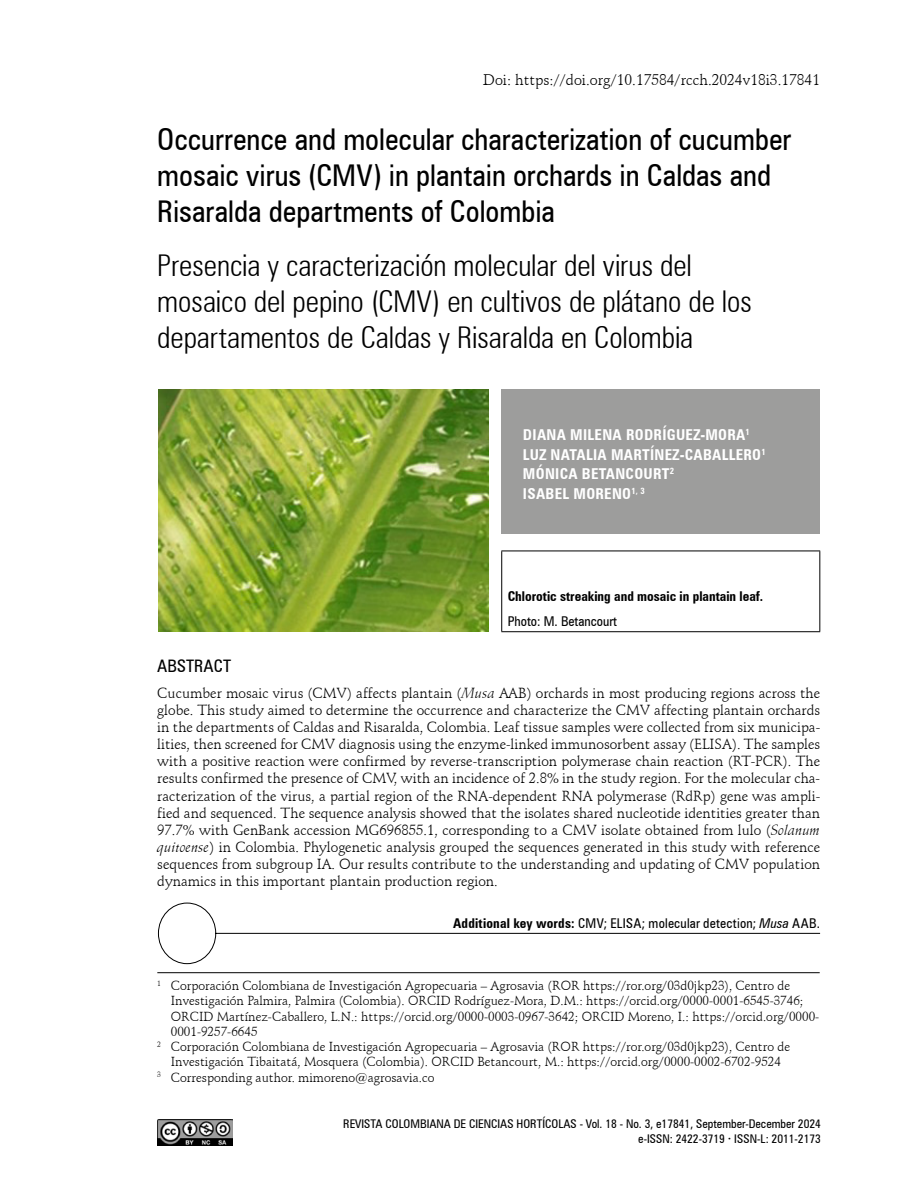
<style>
.page{position:relative;width:918px;height:1188px;background:#fff}
.page>*{position:absolute;margin:0;border:0;box-sizing:border-box;transform-origin:0 0}
.t1{font:300 condensed 30px/36px "Zurich BT";letter-spacing:-.005em;color:#000}
.t2{font:condensed 30px/36px "Zurich BT";color:#000}
.t3{font:condensed 17.25px "Zurich BT";color:#000}
.t4{font:700 condensed 15px/19.5px "Zurich BT";letter-spacing:.02em;color:#fff}
.t5{font:15px "Schneidler BT";color:#000}
.t6{font:14.25px/17.1px "Schneidler BT";color:#000;text-align:justify}
.t7{font:condensed 13.5px "Zurich BT";letter-spacing:.015em;color:#000}
.t8{font:700 condensed 13.5px "Zurich BT";color:#000}
.t9{font:12.75px "Schneidler BT";color:#000}
.t10{font:condensed 12px/14.4px "Zurich BT";color:#000;text-align:right}
.s1{font-style:italic}
.s2{font-weight:700}
.s3{font-family:"Schneidler BT";font-weight:700;font-stretch:normal}
</style>
<div class="page">
<img style="left:157px;top:1119px;width:76px;height:26px">
<div style="left:502px;top:389px;width:318px;height:145px;background:#9d9d9c"></div>
<hr style="left:501px;top:551px;width:319px;height:1px;background:#000">
<hr style="left:501px;top:551px;width:1px;height:80px;background:#000">
<hr style="left:819px;top:551px;width:1px;height:80px;background:#000">
<hr style="left:501px;top:631px;width:319px;height:1px;background:#000">
<hr style="left:157px;top:972px;width:663px;height:1px;background:#000">
<svg style="left:158px;top:902px;width:663px;height:62px"></svg>
<img style="left:159px;top:390px;width:330px;height:241px">
<p class="t5" style="left:483px;top:70px;width:338px">Doi: https://doi.org/10.17584/rcch.2024v18i3.17841</p>
<h1 class="t2" style="left:157px;top:121px;width:635px">Occurrence and molecular characterization of cucumber mosaic virus (CMV) in plantain orchards in Caldas and<br>Risaralda departments of Colombia</h1>
<h1 class="t1" style="left:157px;top:247px;width:596px">Presencia y caracterización molecular del virus del mosaico del pepino (CMV) en cultivos de plátano de los departamentos de Caldas y Risaralda en Colombia</h1>
<p class="t4" style="left:523px;top:425px;width:244px">DIANA MILENA RODRÍGUEZ-MORA<sup>1<br></sup>LUZ NATALIA MARTÍNEZ-CABALLERO<sup>1<br></sup>MÓNICA BETANCOURT<sup>2<br></sup>ISABEL MORENO<sup>1,</sup> <sup>3</sup></p>
<p class="t8" style="left:508px;top:588px;width:257px">Chlorotic streaking and mosaic in plantain leaf.</p>
<p class="t7" style="left:508px;top:613px;width:111px">Photo: M. Betancourt</p>
<p class="t3" style="left:157px;top:656px;width:75px">ABSTRACT</p>
<p class="t6" style="left:157px;top:684px;width:664px">Cucumber mosaic virus (CMV) affects plantain (<span class="s1">Musa</span> AAB) orchards in most producing regions across the globe. This study aimed to determine the occurrence and characterize the CMV affecting plantain orchards in the departments of Caldas and Risaralda, Colombia. Leaf tissue samples were collected from six municipa&shy;lities, then screened for CMV diagnosis using the enzyme-linked immunosorbent assay (ELISA). The samples with a positive reaction were confirmed by reverse-transcription polymerase chain reaction (RT-PCR). The results confirmed the presence of CMV, with an incidence of 2.8% in the study region. For the molecular cha&shy;racterization of the virus, a partial region of the RNA-dependent RNA polymerase (RdRp) gene was ampli&shy;fied and sequenced. The sequence analysis showed that the isolates shared nucleotide identities greater than 97.7% with GenBank accession MG696855.1, corresponding to a CMV isolate obtained from lulo (<span class="s1">Solanum quitoense</span>) in Colombia. Phylogenetic analysis grouped the sequences generated in this study with reference sequences from subgroup IA. Our results contribute to the understanding and updating of CMV population dynamics in this important plantain production region.</p>
<p class="t7" style="left:453px;top:915px;width:369px"><span class="s2">Additional key words:</span> CMV; ELISA; molecular detection; <span class="s1">Musa</span> AAB.</p>
<p class="t9" style="left:157px;top:978px;width:634px"><sup>1</sup> Corporación Colombiana de Investigación Agropecuaria – Agrosavia (ROR https://ror.org/03d0jkp23), Centro de</p>
<p class="t9" style="left:171px;top:993px;width:634px">Investigación Palmira, Palmira (Colombia). ORCID Rodríguez-Mora, D.M.: https://orcid.org/0000-0001-6545-3746;</p>
<p class="t9" style="left:171px;top:1008px;width:650px">ORCID Martínez-Caballero, L.N.: https://orcid.org/0000-0003-0967-3642; ORCID Moreno, I.: https://orcid.org/0000-</p>
<p class="t9" style="left:171px;top:1024px;width:88px">0001-9257-6645</p>
<p class="t9" style="left:157px;top:1039px;width:634px"><sup>2</sup> Corporación Colombiana de Investigación Agropecuaria – Agrosavia (ROR https://ror.org/03d0jkp23), Centro de</p>
<p class="t9" style="left:171px;top:1054px;width:612px">Investigación Tibaitatá, Mosquera (Colombia). ORCID Betancourt, M.: https://orcid.org/0000-0002-6702-9524</p>
<p class="t9" style="left:157px;top:1069px;width:279px"><sup>3</sup> Corresponding author. mimoreno@agrosavia.co</p>
<p class="t10" style="left:343px;top:1117px;width:479px">REVISTA COLOMBIANA DE CIENCIAS HORTÍCOLAS - Vol. 18 - No. 3, e17841, September-December 2024 e-ISSN: 2422-3719 <span class="s3">·</span> ISSN-L: 2011-2173</p>
</div>
